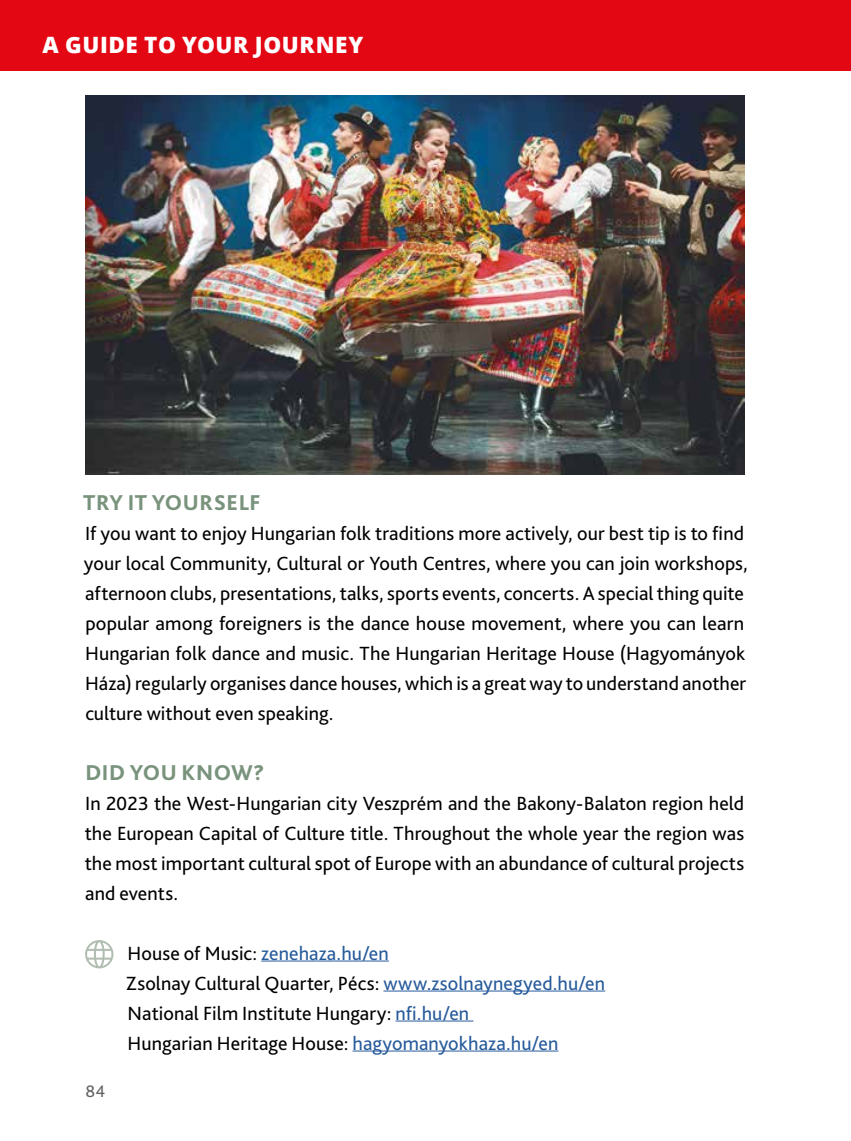
<style>
.page{position:relative;width:851px;height:1141px;background:#fff}
.page>*{position:absolute;margin:0;border:0;box-sizing:border-box;transform-origin:0 0}
.t1{font:800 22.5px "Bliss Pro";letter-spacing:.02em;color:#79937d}
.t2{font:800 22.5px "Open Sans";letter-spacing:.025em;color:#fff}
.t3{font:20px/30px "Bliss Pro";letter-spacing:.005em;color:#000}
.t4{font:17.5px "Bliss Pro";color:#646363}
.s1{color:#275b9b}
</style>
<div class="page">
<div style="left:0;top:0;width:850px;height:71px;background:#e30613"></div>
<hr style="left:850px;top:71px;width:1px;height:1070px;background:#e3e3e3">
<img style="left:85px;top:96px;width:659px;height:379px">
<svg style="left:85px;top:940px;width:28px;height:28px"></svg>
<hr style="left:261px;top:960px;width:128px;height:1px;background:#275b9b">
<hr style="left:383px;top:990px;width:222px;height:1px;background:#275b9b">
<hr style="left:395px;top:1020px;width:78px;height:1px;background:#275b9b">
<hr style="left:352px;top:1050px;width:206px;height:1px;background:#275b9b">
<p class="t2" style="left:43px;top:27px;width:322px">A GUIDE TO YOUR JOURNEY</p>
<p class="t1" style="left:83px;top:489px;width:179px">TRY IT YOURSELF</p>
<p class="t3" style="left:84px;top:518px;width:665px">If you want to enjoy Hungarian folk traditions more actively, our best tip is to find your local Community, Cultural or Youth Centres, where you can join workshops, afternoon clubs, presentations, talks, sports events, concerts. A special thing quite popular among foreigners is the dance house movement, where you can learn Hungarian folk dance and music. The Hungarian Heritage House (Hagyományok Háza) regularly organises dance houses, which is a great way to understand another culture without even speaking.</p>
<p class="t1" style="left:85px;top:759px;width:181px">DID YOU KNOW?</p>
<p class="t3" style="left:85px;top:788px;width:661px;text-align:justify">In 2023 the West-Hungarian city Veszprém and the Bakony-Balaton region held the European Capital of Culture title. Throughout the whole year the region was the most important cultural spot of Europe with an abundance of cultural projects and events.</p>
<p class="t4" style="left:85px;top:1080px;width:21px">84</p>
<p class="t3" style="left:126px;top:938px;width:480px">House of Music: <span class="s1">zenehaza.hu/en<br></span>Zsolnay Cultural Quarter, Pécs: <span class="s1">www.zsolnaynegyed.hu/en </span>National Film Institute Hungary: <span class="s1">nfi.hu/en<br></span>Hungarian Heritage House: <span class="s1">hagyomanyokhaza.hu/en</span></p>
</div>
